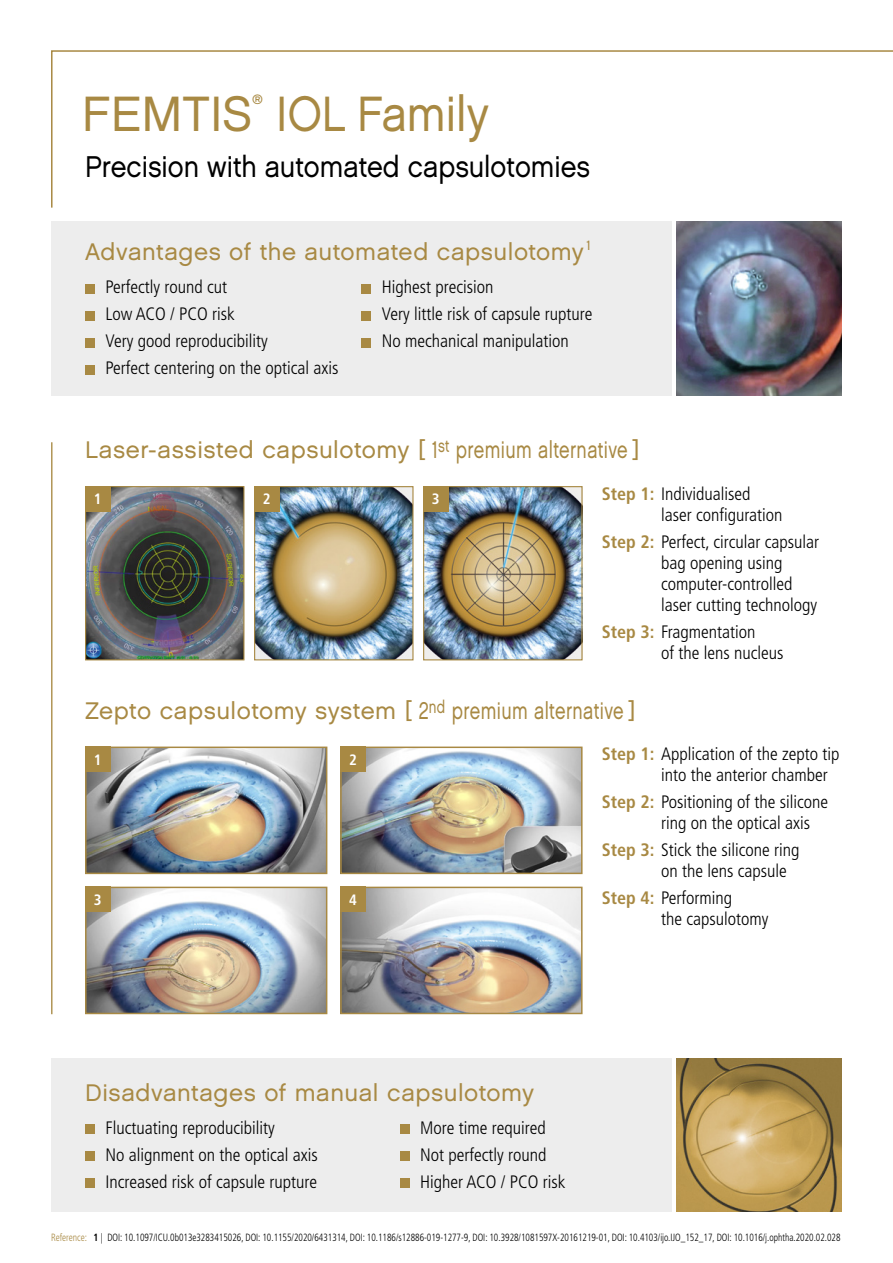
<style>
.page{position:relative;width:893px;height:1263px;background:#fff}
.page>*{position:absolute;margin:0;border:0;box-sizing:border-box;transform-origin:0 0}
.t1{font:49.5px "Chalet London Nineteen Sixty";color:#a88943;scale:.9 1}
.t2{font:49.5px "Chalet London Nineteen Sixty";color:#a88943}
.t3{font:30px "Chalet London Nineteen Sixty";color:#000;scale:.9 1}
.t4{font:24px "Chalet London Nineteen Sixty";letter-spacing:.02em;color:#a88943}
.t5{font:300 condensed 18px/21px "Frutiger LT";color:#000}
.t6{font:700 condensed 15px "Frutiger LT";color:#fff}
.t7{font:13.5px "Chalet London Nineteen Sixty";color:#a88943}
.t8{font:300 condensed 10.5px "Frutiger LT";color:#000;scale:.9 1}
.s1{font-weight:700;color:#a88943}
.s2{color:#a88943}
.s3{font-weight:700}
</style>
<div class="page">
<div style="left:51px;top:221px;width:621px;height:174px;background:#ededed"></div>
<div style="left:85px;top:284px;width:10px;height:9px;background:#a88943"></div>
<div style="left:361px;top:284px;width:10px;height:9px;background:#a88943"></div>
<div style="left:85px;top:311px;width:10px;height:9px;background:#a88943"></div>
<div style="left:361px;top:311px;width:10px;height:9px;background:#a88943"></div>
<div style="left:85px;top:338px;width:10px;height:9px;background:#a88943"></div>
<div style="left:361px;top:338px;width:10px;height:9px;background:#a88943"></div>
<div style="left:85px;top:365px;width:10px;height:9px;background:#a88943"></div>
<img style="left:676px;top:221px;width:166px;height:174px">
<img style="left:87px;top:488px;width:155px;height:170px">
<div style="left:85px;top:486px;width:159px;height:174px;border:1px solid #a88943"></div>
<img style="left:256px;top:488px;width:156px;height:170px">
<div style="left:254px;top:486px;width:160px;height:174px;border:1px solid #a88943"></div>
<img style="left:425px;top:488px;width:156px;height:170px">
<div style="left:423px;top:486px;width:160px;height:174px;border:1px solid #a88943"></div>
<div style="left:85px;top:486px;width:26px;height:26px;background:#a88943"></div>
<div style="left:254px;top:486px;width:26px;height:26px;background:#a88943"></div>
<div style="left:423px;top:486px;width:26px;height:26px;background:#a88943"></div>
<img style="left:88px;top:749px;width:236px;height:122px">
<div style="left:85px;top:746px;width:242px;height:128px;border:2px solid #a88943"></div>
<div style="left:85px;top:746px;width:26px;height:26px;background:#a88943"></div>
<img style="left:88px;top:890px;width:236px;height:121px">
<div style="left:85px;top:887px;width:242px;height:127px;border:2px solid #a88943"></div>
<div style="left:85px;top:887px;width:26px;height:25px;background:#a88943"></div>
<img style="left:343px;top:749px;width:237px;height:122px">
<div style="left:340px;top:746px;width:243px;height:128px;border:2px solid #a88943"></div>
<div style="left:340px;top:746px;width:26px;height:26px;background:#a88943"></div>
<img style="left:343px;top:890px;width:237px;height:121px">
<div style="left:340px;top:887px;width:243px;height:127px;border:2px solid #a88943"></div>
<div style="left:340px;top:887px;width:26px;height:25px;background:#a88943"></div>
<hr style="left:51px;top:442px;width:2px;height:572px;background:#a88943">
<svg style="left:51px;top:50px;width:842px;height:158px"></svg>
<div style="left:51px;top:1059px;width:621px;height:153px;background:#ededed"></div>
<div style="left:85px;top:1124px;width:10px;height:10px;background:#a88943"></div>
<div style="left:400px;top:1124px;width:9px;height:10px;background:#a88943"></div>
<div style="left:85px;top:1151px;width:10px;height:10px;background:#a88943"></div>
<div style="left:400px;top:1151px;width:9px;height:10px;background:#a88943"></div>
<div style="left:85px;top:1178px;width:10px;height:10px;background:#a88943"></div>
<div style="left:400px;top:1178px;width:9px;height:10px;background:#a88943"></div>
<img style="left:676px;top:1059px;width:166px;height:153px">
<h1 class="t2" style="left:82px;top:83px;width:172px">FEMTIS</h1>
<p class="t7" style="left:252px;top:91px;width:12px">®</p>
<h1 class="t1" style="left:276px;top:83px;width:238px">IOL Family</h1>
<h2 class="t3" style="left:85px;top:149px;width:563px">Precision with automated capsulotomies</h2>
<h3 class="t4" style="left:85px;top:237px;width:508px">Advantages of the automated capsulotomy <sup>1</sup></h3>
<p class="t5" style="left:105px;top:277px;width:123px">Perfectly round cut</p>
<p class="t5" style="left:382px;top:277px;width:113px">Highest precision</p>
<p class="t5" style="left:105px;top:304px;width:131px">Low ACO / PCO risk</p>
<p class="t5" style="left:382px;top:304px;width:212px">Very little risk of capsule rupture</p>
<p class="t5" style="left:105px;top:331px;width:164px">Very good reproducibility</p>
<p class="t5" style="left:382px;top:331px;width:189px">No mechanical manipulation</p>
<p class="t5" style="left:105px;top:358px;width:234px">Perfect centering on the optical axis</p>
<h3 class="t4" style="left:85px;top:435px;width:556px">Laser-assisted capsulotomy [ 1<sup>st</sup> premium alternative ]</h3>
<p class="t5" style="left:661px;top:483px;width:123px;text-indent:-60px"><span class="s1">Step 1:</span> Individualised laser configuration</p>
<p class="t5" style="left:661px;top:531px;width:159px;text-indent:-60px"><span class="s1">Step 2:</span> Perfect, circular capsular bag opening using computer-controlled laser cutting technology</p>
<p class="t5" style="left:661px;top:621px;width:124px;text-indent:-60px"><span class="s1">Step 3:</span> Fragmentation<br>of the lens nucleus</p>
<p class="t6" style="left:94px;top:490px;width:9px">1</p>
<p class="t6" style="left:263px;top:490px;width:9px">2</p>
<p class="t6" style="left:432px;top:490px;width:9px">3</p>
<h3 class="t4" style="left:85px;top:695px;width:552px">Zepto capsulotomy system [ 2<sup>nd</sup> premium alternative ]</h3>
<p class="t5" style="left:661px;top:744px;width:180px;text-indent:-60px"><span class="s1">Step 1:</span> Application of the zepto tip into the anterior chamber</p>
<p class="t5" style="left:661px;top:792px;width:169px;text-indent:-60px"><span class="s1">Step 2:</span> Positioning of the silicone ring on the optical axis</p>
<p class="t5" style="left:661px;top:840px;width:140px;text-indent:-60px"><span class="s1">Step 3:</span> Stick the silicone ring on the lens capsule</p>
<p class="t5" style="left:661px;top:888px;width:109px;text-indent:-60px"><span class="s1">Step 4:</span> Performing<br>the capsulotomy</p>
<p class="t6" style="left:349px;top:751px;width:9px">2</p>
<p class="t6" style="left:94px;top:751px;width:9px">1</p>
<p class="t6" style="left:94px;top:891px;width:9px">3</p>
<p class="t6" style="left:349px;top:891px;width:9px">4</p>
<h3 class="t4" style="left:85px;top:1078px;width:451px">Disadvantages of manual capsulotomy</h3>
<p class="t5" style="left:105px;top:1117px;width:171px">Fluctuating reproducibility</p>
<p class="t5" style="left:420px;top:1117px;width:127px">More time required</p>
<p class="t5" style="left:105px;top:1144px;width:214px">No alignment on the optical axis</p>
<p class="t5" style="left:420px;top:1144px;width:128px">Not perfectly round</p>
<p class="t5" style="left:105px;top:1171px;width:213px">Increased risk of capsule rupture</p>
<p class="t5" style="left:420px;top:1171px;width:147px">Higher ACO / PCO risk</p>
<p class="t8" style="left:51px;top:1232px;width:879px"><span class="s2">Reference:</span> <span class="s3">1</span> | DOI: 10.1097/ICU.0b013e3283415026, DOI: 10.1155/2020/6431314, DOI: 10.1186/s12886-019-1277-9, DOI: 10.3928/1081597X-20161219-01, DOI: 10.4103/ijo.IJO_152_17, DOI: 10.1016/j.ophtha.2020.02.028</p>
</div>
